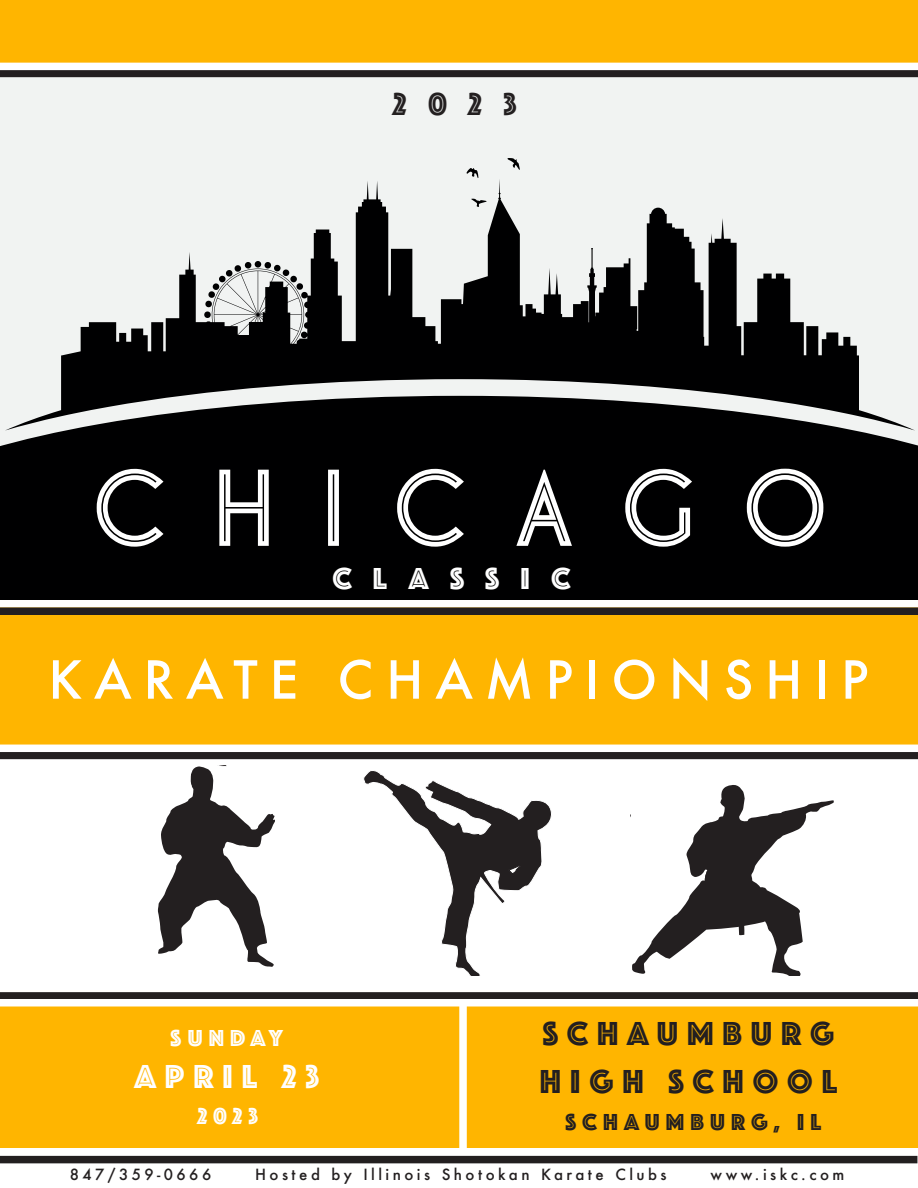
<style>
.page{position:relative;width:918px;height:1188px;background:#fff}
.page>*{position:absolute;margin:0;border:0;box-sizing:border-box;transform-origin:0 0}
.t1{font:500 51px "Futura";letter-spacing:.23em;color:#fff}
.t2{font:34.5px "Phosphate Inline";letter-spacing:.26em;color:#231f20}
.t3{font:34.5px "Phosphate Inline";letter-spacing:.26em;color:#fff}
.t4{font:33px "Phosphate Inline";color:#231f20}
.t5{font:31.5px "Phosphate Inline";letter-spacing:.67em;color:#fff}
.t6{font:24px "Phosphate Inline";letter-spacing:.26em;color:#231f20}
.t7{font:24px "Phosphate Inline";letter-spacing:.245em;color:#fff}
.t8{font:500 15px "Futura";letter-spacing:.23em;color:#231f20}
</style>
<div class="page">
<div style="left:0;top:603px;width:918px;height:152px;background:#ffb500"></div>
<div style="left:0;top:0;width:918px;height:78px;background:#ffb500"></div>
<div style="left:0;top:75px;width:918px;height:525px;background:#f1f3f2"></div>
<div style="left:0;top:431px;width:918px;height:169px;background:#000001"></div>
<svg style="left:97px;top:469px;width:66px;height:78px"></svg>
<svg style="left:219px;top:470px;width:50px;height:76px"></svg>
<svg style="left:328px;top:470px;width:11px;height:76px"></svg>
<svg style="left:397px;top:469px;width:67px;height:78px"></svg>
<svg style="left:516px;top:470px;width:56px;height:76px"></svg>
<svg style="left:625px;top:469px;width:67px;height:78px"></svg>
<svg style="left:747px;top:469px;width:76px;height:78px"></svg>
<svg style="left:5px;top:179px;width:910px;height:252px"></svg>
<div style="left:255px;top:261px;width:6px;height:7px;background:#000001;border-radius:50%"></div>
<div style="left:219px;top:276px;width:7px;height:6px;background:#000001;border-radius:50%"></div>
<div style="left:290px;top:276px;width:7px;height:6px;background:#000001;border-radius:50%"></div>
<svg style="left:234px;top:265px;width:8px;height:7px"></svg>
<div style="left:245px;top:262px;width:7px;height:7px;background:#000001;border-radius:3px"></div>
<div style="left:212px;top:283px;width:8px;height:7px;background:#000001;border-radius:3px"></div>
<svg style="left:282px;top:269px;width:8px;height:7px"></svg>
<svg style="left:264px;top:262px;width:17px;height:10px"></svg>
<div style="left:226px;top:270px;width:7px;height:7px;background:#000001;border-radius:50%"></div>
<svg style="left:204px;top:291px;width:11px;height:27px"></svg>
<svg style="left:296px;top:283px;width:8px;height:7px"></svg>
<svg style="left:508px;top:158px;width:12px;height:12px"></svg>
<svg style="left:466px;top:168px;width:12px;height:10px"></svg>
<svg style="left:471px;top:199px;width:16px;height:8px"></svg>
<div style="left:0;top:70px;width:918px;height:7px;background:#231f20"></div>
<div style="left:0;top:600px;width:918px;height:8px;background:#fff"></div>
<div style="left:0;top:63px;width:918px;height:7px;background:#fff"></div>
<div style="left:0;top:608px;width:918px;height:7px;background:#231f20"></div>
<svg style="left:363px;top:770px;width:189px;height:206px"></svg>
<svg style="left:632px;top:785px;width:202px;height:190px"></svg>
<svg style="left:157px;top:766px;width:118px;height:201px"></svg>
<div style="left:0;top:995px;width:918px;height:153px;background:#ffb500"></div>
<div style="left:0;top:752px;width:918px;height:7px;background:#231f20"></div>
<div style="left:0;top:992px;width:918px;height:8px;background:#231f20"></div>
<div style="left:0;top:745px;width:918px;height:7px;background:#fff"></div>
<div style="left:459px;top:1002px;width:8px;height:158px;background:#fff"></div>
<div style="left:0;top:999px;width:918px;height:7px;background:#fff"></div>
<div style="left:0;top:1156px;width:917px;height:7px;background:#231f20"></div>
<p class="t4" style="left:392px;top:80px;width:126px">2023</p>
<p class="t5" style="left:332px;top:556px;width:240px">CLASSIC</p>
<p class="t1" style="left:48px;top:645px;width:822px">KARATE CHAMPIONSHIP</p>
<p class="t7" style="left:171px;top:1021px;width:114px">SUNDAY</p>
<p class="t3" style="left:134px;top:1052px;width:186px">APRIL 23</p>
<p class="t7" style="left:197px;top:1099px;width:63px">2023</p>
<p class="t2" style="left:543px;top:1009px;width:293px">SCHAUMBURG</p>
<p class="t2" style="left:540px;top:1057px;width:299px">HIGH SCHOOL</p>
<p class="t6" style="left:565px;top:1105px;width:257px">SCHAUMBURG, IL</p>
<p class="t8" style="left:70px;top:1164px;width:143px">847/359-0666</p>
<p class="t8" style="left:255px;top:1164px;width:413px">Hosted by Illinois Shotokan Karate Clubs</p>
<p class="t8" style="left:711px;top:1164px;width:135px">www.iskc.com</p>
</div>
